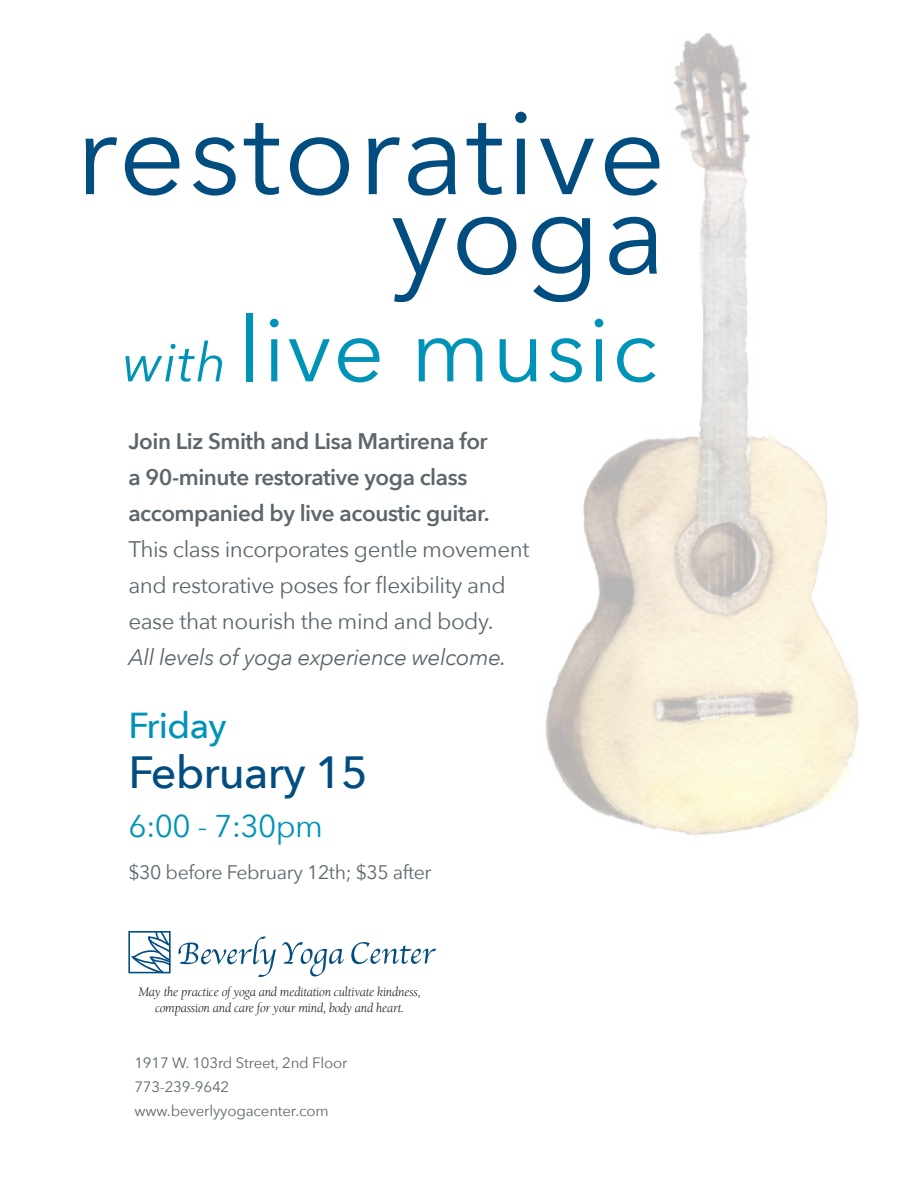
<style>
.page{position:relative;width:918px;height:1188px;background:#fff}
.page>*{position:absolute;margin:0;border:0;box-sizing:border-box;transform-origin:0 0}
.t1{font:118.5px "Avenir Next";letter-spacing:.02em;color:#024d7f}
.t2{font:90px "Avenir Next";letter-spacing:.02em;color:#0093b8}
.t3{font:500 45px "Avenir Next";letter-spacing:-.02em;color:#024d7f}
.t4{font:500 36px "Avenir Next";letter-spacing:-.02em;color:#0093b8}
.t5{font:31.5px "Avenir Next";letter-spacing:-.02em;color:#0093b8}
.t6{font:22.5px/36px "Avenir Next";letter-spacing:-.02em;color:#5c676d}
.t7{font:19.5px "Avenir Next";letter-spacing:-.02em;color:#5c676d}
.t8{font:15px/24px "Avenir Next";letter-spacing:-.01em;color:#5c676d}
.t9{font:italic 13.5px/16.2px "Berkeley";letter-spacing:-.02em;color:#231f20;text-align:center}
.s1{font-style:italic;font-size:54px}
.s2{font-weight:600}
.s3{font-style:italic}
</style>
<div class="page">
<img style="left:545px;top:33px;width:314px;height:803px">
<svg style="left:178px;top:937px;width:98px;height:40px"></svg>
<svg style="left:282px;top:942px;width:62px;height:34px"></svg>
<svg style="left:351px;top:942px;width:85px;height:22px"></svg>
<svg style="left:128px;top:931px;width:43px;height:42px"></svg>
<p class="t1" style="left:75px;top:53px;width:592px">restorative</p>
<p class="t1" style="left:391px;top:132px;width:277px">yoga</p>
<p class="t2" style="left:123px;top:274px;width:536px"><span class="s1">with</span> live music</p>
<p class="t6" style="left:128px;top:422px;width:403px"><span class="s2">Join Liz Smith and Lisa Martirena for<br>a 90-minute restorative yoga class accompanied by live acoustic guitar.<br></span>This class incorporates gentle movement and restorative poses for flexibility and ease that nourish the mind and body.<br><span class="s3">All levels of yoga experience welcome.</span></p>
<p class="t4" style="left:128px;top:695px;width:100px">Friday</p>
<p class="t3" style="left:128px;top:734px;width:241px">February 15</p>
<p class="t5" style="left:128px;top:800px;width:196px">6:00 - 7:30pm</p>
<p class="t7" style="left:128px;top:856px;width:305px">$30 before February 12th; $35 after</p>
<p class="t9" style="left:139px;top:984px;width:284px">May the practice of yoga and meditation cultivate kindness, compassion and care for your mind, body and heart.</p>
<p class="t8" style="left:134px;top:1051px;width:215px">1917 W. 103rd Street, 2nd Floor<br>773-239-9642 www.beverlyyogacenter.com</p>
</div>
